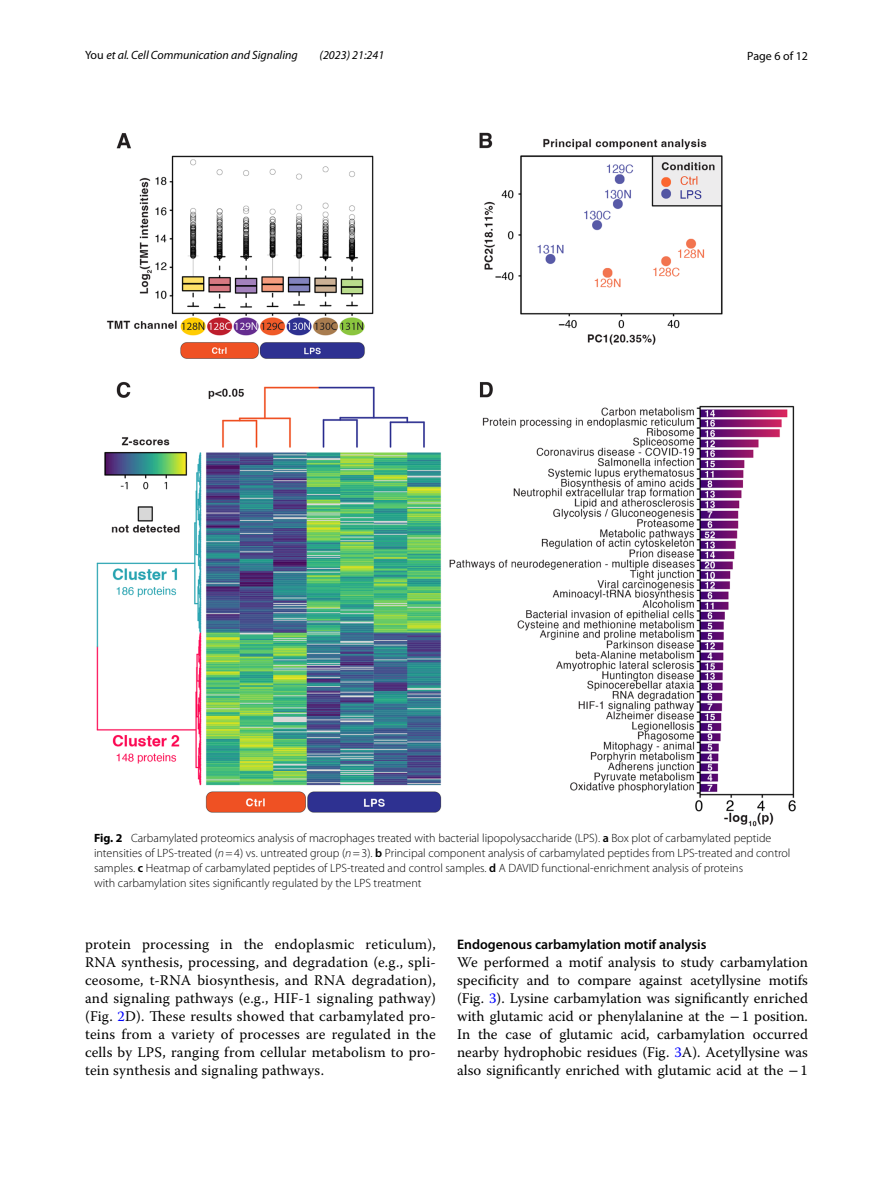
<style>
.page{position:relative;width:893px;height:1187px;background:#fff}
.page>*{position:absolute;margin:0;border:0;box-sizing:border-box;transform-origin:0 0}
.t1{font:14.7px/18px "Warnock Pro";letter-spacing:.01em;color:#000;text-align:justify}
.t2{font:600 13.8px "Myriad Pro";color:#000}
.t3{font:300 12px/15px "Myriad Pro";color:#000}
.t4{font:italic 12px "Myriad Pro";color:#000}
.t5{font:12px "Myriad Pro";color:#000}
.s1{font-style:normal}
.s2{font-weight:700}
.s3{font-weight:600}
.s4{font-style:italic}
.s5{color:#00f}
.s6{font-family:"STIX"}
</style>
<div class="page">
<img style="left:96px;top:133px;width:700px;height:693px">
<p class="t4" style="left:85px;top:48px;width:214px"><span class="s1">You</span> et al. Cell Communication and Signaling</p>
<p class="t4" style="left:320px;top:48px;width:66px">(2023) 21:241</p>
<p class="t5" style="left:747px;top:48px;width:62px">Page 6 of 12</p>
<p class="t3" style="left:94px;top:830px;width:698px"><span class="s2">Fig. 2</span> Carbamylated proteomics analysis of macrophages treated with bacterial lipopolysaccharide (LPS). <span class="s3">a</span> Box plot of carbamylated peptide intensities of LPS-treated (<span class="s4">n</span>=4) vs. untreated group (<span class="s4">n</span>=3). <span class="s3">b</span> Principal component analysis of carbamylated peptides from LPS-treated and control samples. <span class="s3">c</span> Heatmap of carbamylated peptides of LPS-treated and control samples. <span class="s3">d</span> A DAVID functional-enrichment analysis of proteins<br>with carbamylation sites significantly regulated by the LPS treatment</p>
<p class="t1" style="left:85px;top:935px;width:352px">protein processing in the endoplasmic reticulum), RNA synthesis, processing, and degradation (e.g., spli&shy;ceosome, t-RNA biosynthesis, and RNA degradation), and signaling pathways (e.g., HIF-1 signaling pathway) (Fig. <span class="s5">2</span>D). These results showed that carbamylated pro&shy;teins from a variety of processes are regulated in the cells by LPS, ranging from cellular metabolism to pro&shy;tein synthesis and signaling pathways.</p>
<p class="t2" style="left:457px;top:935px;width:251px">Endogenous carbamylation motif analysis</p>
<p class="t1" style="left:457px;top:952px;width:352px">We performed a motif analysis to study carbamylation specificity and to compare against acetyllysine motifs (Fig. <span class="s5">3</span>). Lysine carbamylation was significantly enriched with glutamic acid or phenylalanine at the <span class="s6">−</span>1 position.<br>In the case of glutamic acid, carbamylation occurred nearby hydrophobic residues (Fig. <span class="s5">3</span>A). Acetyllysine was also significantly enriched with glutamic acid at the <span class="s6">−</span>1</p>
</div>
